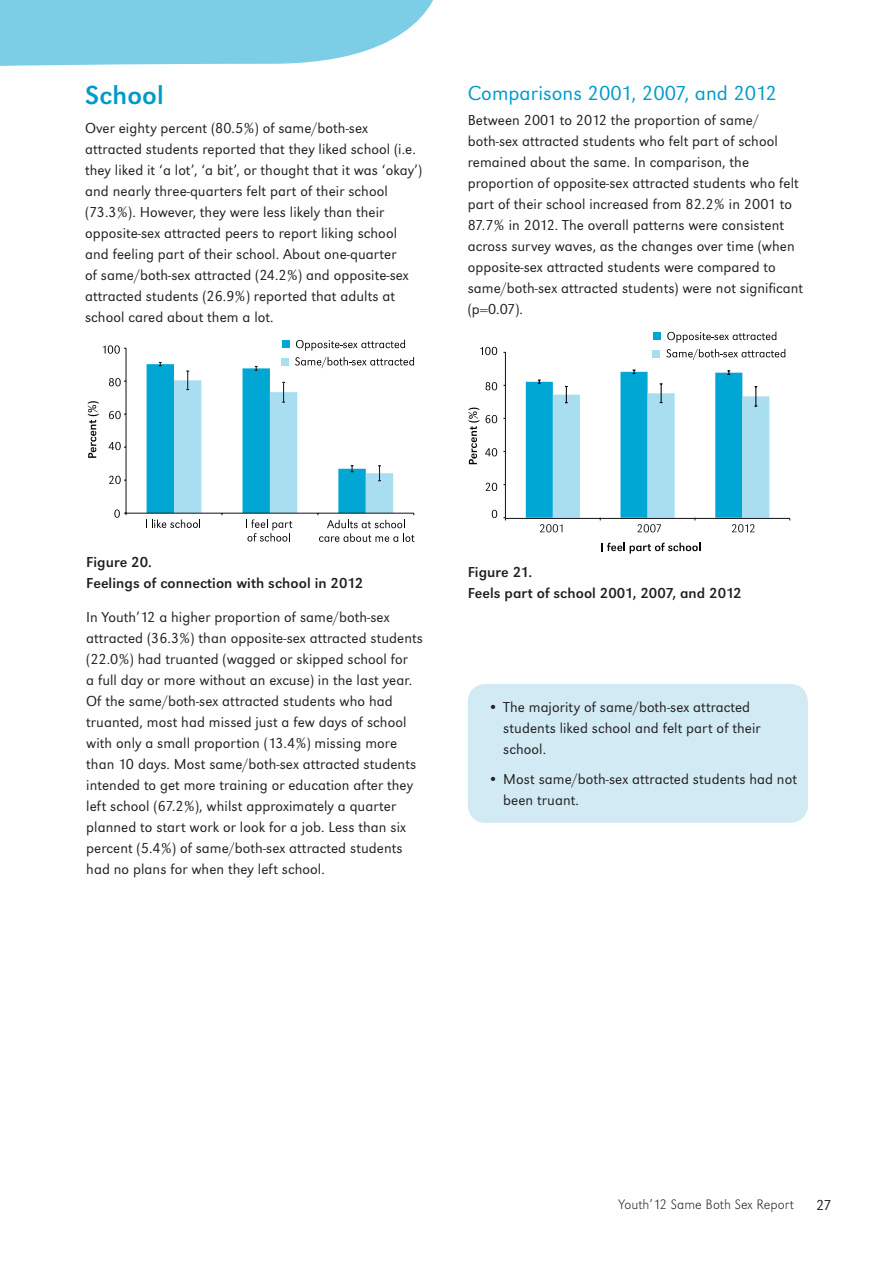
<style>
.page{position:relative;width:893px;height:1263px;background:#fff}
.page>*{position:absolute;margin:0;border:0;box-sizing:border-box;transform-origin:0 0}
.t1{font:27px "Grot Macron Reg";letter-spacing:.005em;color:#009bc8}
.t2{font:300 21px "Grot Macron";letter-spacing:.005em;color:#009bc8}
.t3{font:300 15px/21px "Grot Macron";letter-spacing:.005em;color:#231f20}
.t4{font:15px/21px "Grot Macron Reg";letter-spacing:.005em;color:#231f20}
.t5{font:14.25px "Grot Macron Extra Lt";letter-spacing:.005em;color:#231f20}
</style>
<div class="page">
<svg style="left:0;top:0;width:433px;height:66px;background:#8ad3e7"></svg>
<hr style="left:125px;top:348px;width:2px;height:165px;background:#231f20">
<hr style="left:126px;top:513px;width:288px;height:1px;background:#231f20">
<svg style="left:114px;top:509px;width:13px;height:9px"></svg>
<svg style="left:109px;top:476px;width:17px;height:8px"></svg>
<svg style="left:109px;top:442px;width:17px;height:8px"></svg>
<svg style="left:109px;top:411px;width:17px;height:8px"></svg>
<svg style="left:109px;top:378px;width:17px;height:8px"></svg>
<svg style="left:103px;top:345px;width:23px;height:9px"></svg>
<svg style="left:296px;top:340px;width:109px;height:11px"></svg>
<svg style="left:146px;top:357px;width:268px;height:185px"></svg>
<div style="left:282px;top:340px;width:7px;height:8px;background:#00a7d5"></div>
<div style="left:281px;top:358px;width:8px;height:7px;background:#a9ddf0"></div>
<svg style="left:88px;top:401px;width:11px;height:57px"></svg>
<hr style="left:505px;top:352px;width:1px;height:166px;background:#231f20">
<hr style="left:505px;top:518px;width:285px;height:1px;background:#231f20">
<svg style="left:492px;top:510px;width:5px;height:8px"></svg>
<svg style="left:486px;top:483px;width:11px;height:8px"></svg>
<svg style="left:485px;top:448px;width:12px;height:8px"></svg>
<svg style="left:486px;top:415px;width:11px;height:8px"></svg>
<svg style="left:485px;top:382px;width:12px;height:8px"></svg>
<svg style="left:480px;top:347px;width:17px;height:8px"></svg>
<svg style="left:601px;top:543px;width:99px;height:11px"></svg>
<svg style="left:526px;top:369px;width:243px;height:163px"></svg>
<svg style="left:667px;top:332px;width:109px;height:11px"></svg>
<svg style="left:666px;top:349px;width:119px;height:11px"></svg>
<div style="left:653px;top:332px;width:8px;height:8px;background:#00a7d5"></div>
<div style="left:653px;top:350px;width:7px;height:7px;background:#a9ddf0"></div>
<svg style="left:468px;top:408px;width:11px;height:56px"></svg>
<div style="left:468px;top:684px;width:340px;height:139px;background:#d1eaf4;border-radius:18px"></div>
<h1 class="t1" style="left:85px;top:79px;width:80px">School</h1>
<p class="t3" style="left:85px;top:118px;width:339px">Over eighty percent (80.5%) of same/both-sex attracted students reported that they liked school (i.e. they liked it ‘a lot’, ‘a bit’, or thought that it was ‘okay’) and nearly three-quarters felt part of their school (73.3%). However, they were less likely than their opposite-sex attracted peers to report liking school and feeling part of their school. About one-quarter<br>of same/both-sex attracted (24.2%) and opposite-sex attracted students (26.9%) reported that adults at school cared about them a lot.</p>
<h2 class="t2" style="left:468px;top:81px;width:311px">Comparisons 2001, 2007, and 2012</h2>
<p class="t3" style="left:468px;top:110px;width:337px">Between 2001 to 2012 the proportion of same/ both-sex attracted students who felt part of school remained about the same. In comparison, the proportion of opposite-sex attracted students who felt part of their school increased from 82.2% in 2001 to 87.7% in 2012. The overall patterns were consistent across survey waves, as the changes over time (when opposite-sex attracted students were compared to same/both-sex attracted students) were not significant (p=0.07).</p>
<p class="t4" style="left:86px;top:551px;width:278px">Figure 20.<br>Feelings of connection with school in 2012</p>
<p class="t3" style="left:86px;top:606px;width:338px">In Youth’12 a higher proportion of same/both-sex attracted (36.3%) than opposite-sex attracted students (22.0%) had truanted (wagged or skipped school for<br>a full day or more without an excuse) in the last year.<br>Of the same/both-sex attracted students who had truanted, most had missed just a few days of school with only a small proportion (13.4%) missing more than 10 days. Most same/both-sex attracted students intended to get more training or education after they left school (67.2%), whilst approximately a quarter planned to start work or look for a job. Less than six percent (5.4%) of same/both-sex attracted students had no plans for when they left school.</p>
<p class="t4" style="left:468px;top:561px;width:275px">Figure 21.<br>Feels part of school 2001, 2007, and 2012</p>
<p class="t3" style="left:503px;top:697px;width:259px;text-indent:-15px">• The majority of same/both-sex attracted students liked school and felt part of their school.</p>
<p class="t3" style="left:503px;top:769px;width:295px;text-indent:-15px">• Most same/both-sex attracted students had not been truant.</p>
<p class="t5" style="left:618px;top:1196px;width:177px">Youth’12 Same Both Sex Report</p>
<p class="t3" style="left:816px;top:1194px;width:17px">27</p>
</div>
